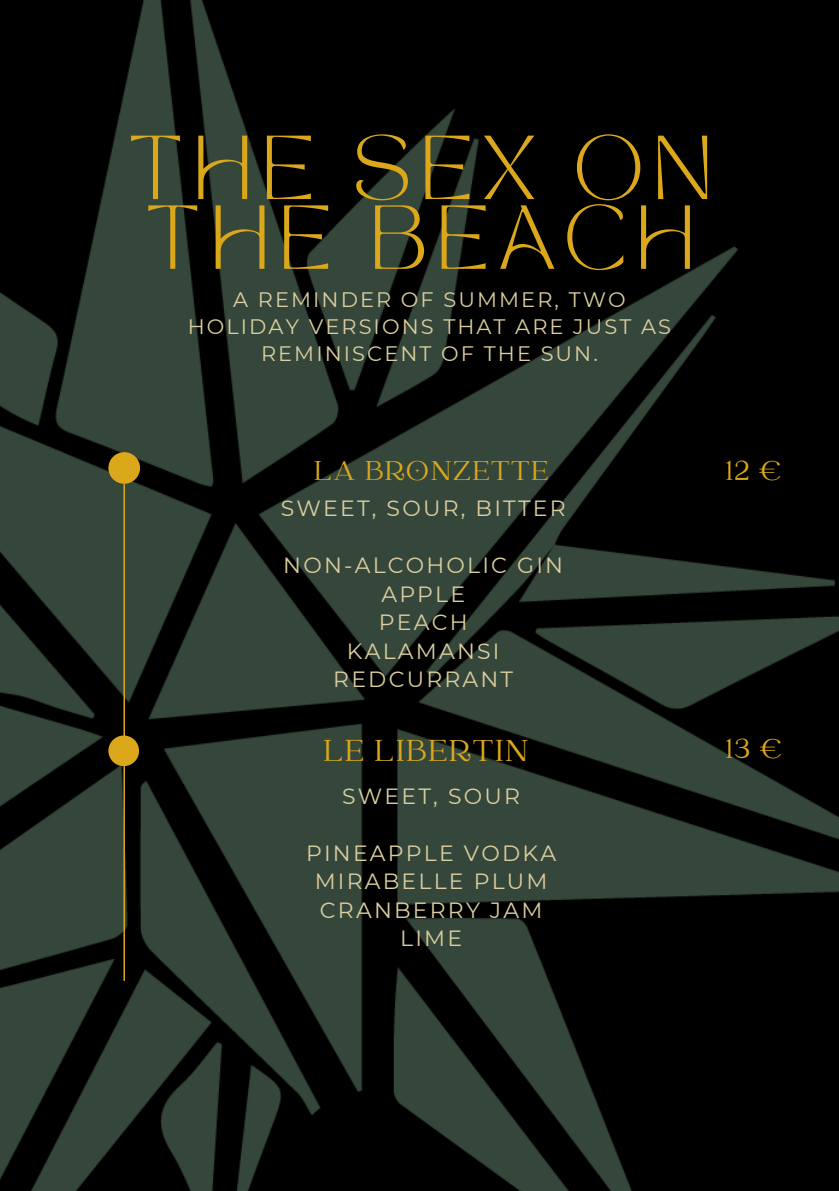
<style>
.page{position:relative;width:839px;height:1191px;background:#fff}
.page>*{position:absolute;margin:0;border:0;box-sizing:border-box;transform-origin:0 0}
.t1{font:63.4px/69.8px "TAN MONCHERI Regular";letter-spacing:.15em;color:#dba81b}
.t2{font:33.4px "Catchy Mager";letter-spacing:.05em;color:#dba81b}
.t3{font:30px "Catchy Mager";letter-spacing:.05em;color:#dba81b}
.t4{font:22px "Montserrat";letter-spacing:.1em;color:#dbcea0}
.t5{font:21px/27px "Montserrat";letter-spacing:.1em;color:#dbcea0;text-align:center}
</style>
<div class="page">
<img style="left:0;top:0;width:838px;height:1191px">
<hr style="left:123px;top:485px;width:2px;height:495px;background:#dba81b">
<div style="left:108px;top:736px;width:31px;height:30px;background:#dba81b;border-radius:50%"></div>
<div style="left:108px;top:452px;width:32px;height:32px;background:#dba81b;border-radius:50%"></div>
<h1 class="t1" style="left:127px;top:144px;width:586px">THE SEX ON<br>THE BEACH</h1>
<h3 class="t5" style="left:188px;top:286px;width:485px">A REMINDER OF SUMMER, TWO<br>HOLIDAY VERSIONS THAT ARE JUST AS<br>REMINISCENT OF THE SUN.</h3>
<p class="t3" style="left:314px;top:456px;width:236px">LA BRONZETTE</p>
<p class="t4" style="left:281px;top:495px;width:286px">SWEET, SOUR, BITTER</p>
<h3 class="t4" style="left:283px;top:552px;width:281px">NON-ALCOHOLIC GIN</h3>
<p class="t4" style="left:381px;top:581px;width:85px">APPLE</p>
<p class="t4" style="left:379px;top:609px;width:90px">PEACH</p>
<p class="t4" style="left:347px;top:638px;width:154px">KALAMANSI</p>
<p class="t4" style="left:333px;top:666px;width:181px">REDCURRANT</p>
<p class="t2" style="left:323px;top:734px;width:206px">LE LIBERTIN</p>
<p class="t4" style="left:342px;top:782px;width:179px">SWEET, SOUR</p>
<p class="t4" style="left:306px;top:839px;width:251px">PINEAPPLE VODKA</p>
<h2 class="t4" style="left:315px;top:868px;width:234px">MIRABELLE PLUM</h2>
<p class="t4" style="left:320px;top:896px;width:224px">CRANBERRY JAM</p>
<p class="t4" style="left:400px;top:925px;width:63px">LIME</p>
<p class="t3" style="left:725px;top:456px;width:56px">12 €</p>
<h3 class="t3" style="left:725px;top:734px;width:57px">13 €</h3>
</div>
